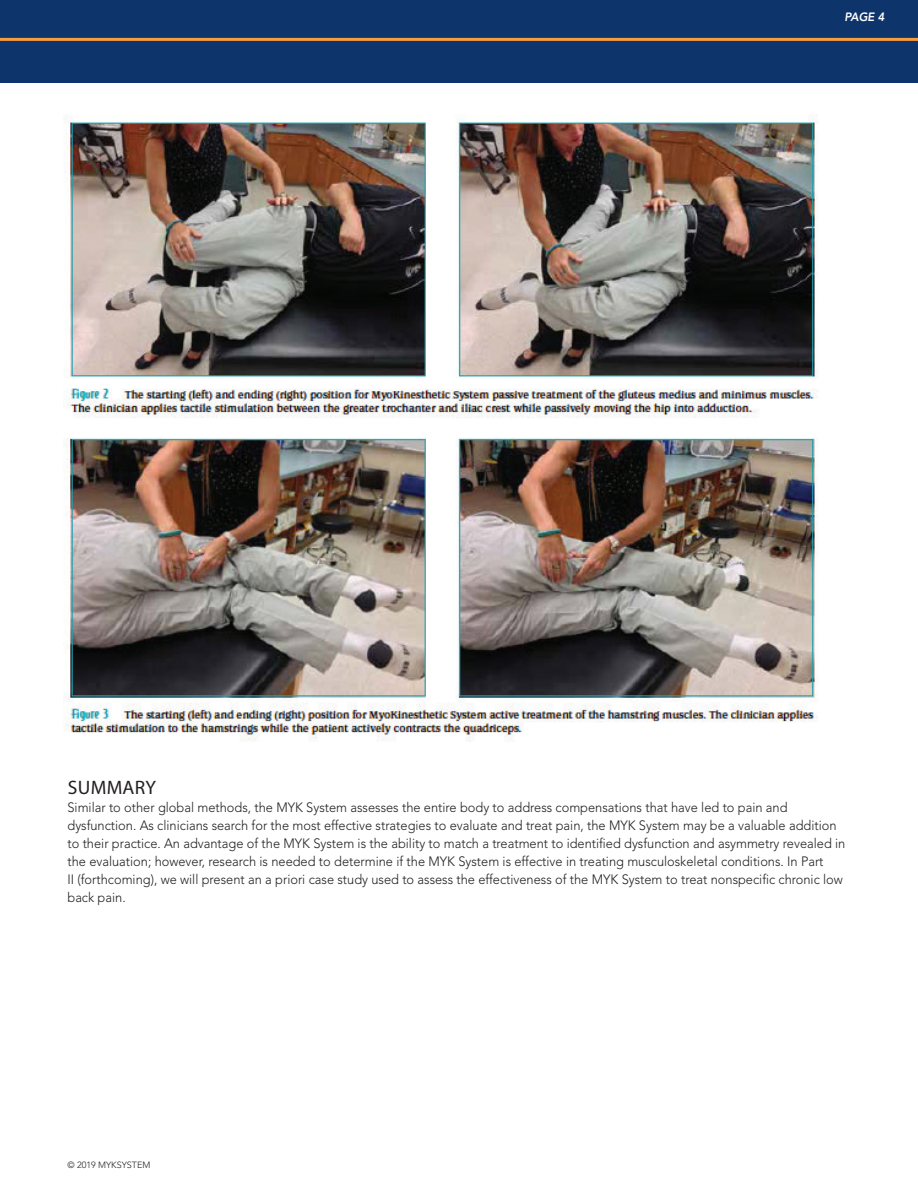
<style>
.page{position:relative;width:918px;height:1188px;background:#fff}
.page>*{position:absolute;margin:0;border:0;box-sizing:border-box;transform-origin:0 0}
.t1{font:19.5px "Myriad Pro";letter-spacing:.02em;color:#231f20}
.t2{font:300 13.5px/18px "Avenir";color:#231f20;scale:.95 1}
.t3{font:italic 800 12px "Avenir";color:#fff;scale:.95 1}
.t4{font:300 9px "Avenir";color:#231f20}
</style>
<div class="page">
<div style="left:0;top:0;width:918px;height:82px;background:#0e346c"></div>
<hr style="left:0;top:38px;width:918px;height:3px;background:#f89c3d">
<img style="left:64px;top:114px;width:754px;height:628px">
<p class="t3" style="left:844px;top:10px;width:44px">PAGE 4</p>
<h1 class="t1" style="left:68px;top:776px;width:90px">SUMMARY</h1>
<p class="t2" style="left:68px;top:799px;width:820px">Similar to other global methods, the MYK System assesses the entire body to address compensations that have led to pain and dysfunction. As clinicians search for the most effective strategies to evaluate and treat pain, the MYK System may be a valuable addition to their practice. An advantage of the MYK System is the ability to match a treatment to identified dysfunction and asymmetry revealed in the evaluation; however, research is needed to determine if the MYK System is effective in treating musculoskeletal conditions. In Part<br>II (forthcoming), we will present an a priori case study used to assess the effectiveness of the MYK System to treat nonspecific chronic low back pain.</p>
<p class="t4" style="left:68px;top:1159px;width:84px">© 2019 MYKSYSTEM</p>
</div>
